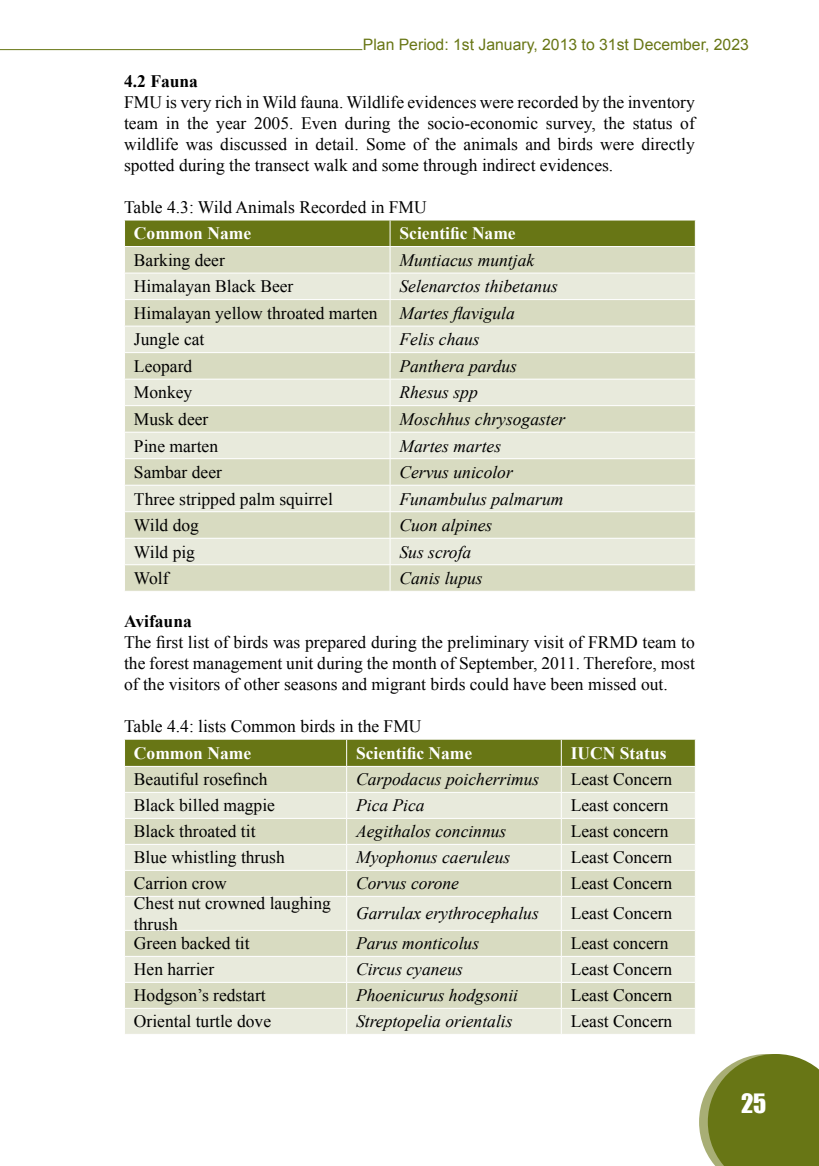
<style>
.page{position:relative;width:819px;height:1166px;background:#fff}
.page>*{position:absolute;margin:0;border:0;box-sizing:border-box;transform-origin:0 0}
.t1{font:24.5px "Impact";color:#fff}
.t2{font:17.5px/21px "Times New Roman";color:#000;text-align:justify}
.t3{font:italic 17.5px "Times New Roman";color:#000}
.t4{font:700 17.5px "Times New Roman";color:#fff}
.t5{font:700 17.5px "Times New Roman";color:#000}
.t6{font:15.75px "Arial";color:#687615}
</style>
<div class="page">
<hr style="left:0;top:49px;width:362px;height:1px;background:#687615">
<svg style="left:699px;top:1054px;width:120px;height:112px;background:#7d8936"></svg>
<svg style="left:124px;top:220px;width:571px;height:371px;background:#d8dbc2"></svg>
<svg style="left:125px;top:897px;width:569px;height:137px;background:#e2e4d2"></svg>
<svg style="left:124px;top:739px;width:571px;height:157px;background:#ccd0af"></svg>
<hr style="left:346px;top:897px;width:1px;height:33px;background:#fff">
<hr style="left:561px;top:897px;width:1px;height:33px;background:#fff">
<hr style="left:124px;top:930px;width:222px;height:1px;background:#fff">
<hr style="left:346px;top:930px;width:215px;height:1px;background:#fff">
<hr style="left:561px;top:930px;width:134px;height:1px;background:#fff">
<hr style="left:124px;top:956px;width:222px;height:1px;background:#fff">
<hr style="left:346px;top:956px;width:215px;height:1px;background:#fff">
<hr style="left:561px;top:956px;width:134px;height:1px;background:#fff">
<hr style="left:124px;top:982px;width:222px;height:1px;background:#fff">
<hr style="left:346px;top:982px;width:215px;height:1px;background:#fff">
<hr style="left:561px;top:982px;width:134px;height:1px;background:#fff">
<hr style="left:124px;top:1008px;width:222px;height:1px;background:#fff">
<hr style="left:346px;top:1008px;width:215px;height:1px;background:#fff">
<svg style="left:346px;top:931px;width:1px;height:103px"></svg>
<hr style="left:561px;top:1008px;width:134px;height:1px;background:#fff">
<svg style="left:561px;top:931px;width:1px;height:103px"></svg>
<svg style="left:694px;top:931px;width:1px;height:103px"></svg>
<p class="t6" style="left:363px;top:36px;width:387px">Plan Period: 1st January, 2013 to 31st December, 2023</p>
<p class="t5" style="left:124px;top:71px;width:75px">4.2 Fauna</p>
<p class="t2" style="left:124px;top:91px;width:572px">FMU is very rich in Wild fauna. Wildlife evidences were recorded by the inventory team in the year 2005. Even during the socio-economic survey, the status of wildlife was discussed in detail. Some of the animals and birds were directly spotted during the transect walk and some through indirect evidences.</p>
<p class="t2" style="left:124px;top:196px;width:304px">Table 4.3: Wild Animals Recorded in FMU</p>
<p class="t4" style="left:134px;top:223px;width:119px">Common Name</p>
<p class="t4" style="left:399px;top:223px;width:118px">Scientific Name</p>
<p class="t2" style="left:134px;top:249px;width:92px">Barking deer</p>
<p class="t3" style="left:399px;top:248px;width:136px">Muntiacus muntjak</p>
<p class="t2" style="left:134px;top:276px;width:161px">Himalayan Black Beer</p>
<p class="t3" style="left:399px;top:274px;width:160px">Selenarctos thibetanus</p>
<p class="t2" style="left:134px;top:302px;width:245px">Himalayan yellow throated marten</p>
<p class="t3" style="left:399px;top:301px;width:117px">Martes flavigula</p>
<p class="t2" style="left:134px;top:329px;width:72px">Jungle cat</p>
<p class="t3" style="left:399px;top:327px;width:82px">Felis chaus</p>
<p class="t2" style="left:134px;top:355px;width:60px">Leopard</p>
<p class="t3" style="left:399px;top:354px;width:119px">Panthera pardus</p>
<p class="t2" style="left:134px;top:382px;width:60px">Monkey</p>
<p class="t3" style="left:399px;top:380px;width:80px">Rhesus spp</p>
<p class="t2" style="left:134px;top:408px;width:76px">Musk deer</p>
<p class="t3" style="left:399px;top:407px;width:167px">Moschhus chrysogaster</p>
<p class="t2" style="left:134px;top:435px;width:86px">Pine marten</p>
<p class="t3" style="left:399px;top:434px;width:103px">Martes martes</p>
<p class="t2" style="left:134px;top:461px;width:89px">Sambar deer</p>
<p class="t3" style="left:399px;top:460px;width:115px">Cervus unicolor</p>
<p class="t2" style="left:134px;top:488px;width:200px">Three stripped palm squirrel</p>
<p class="t3" style="left:399px;top:487px;width:165px">Funambulus palmarum</p>
<p class="t2" style="left:134px;top:514px;width:66px">Wild dog</p>
<p class="t3" style="left:399px;top:513px;width:94px">Cuon alpines</p>
<p class="t2" style="left:134px;top:541px;width:63px">Wild pig</p>
<p class="t3" style="left:399px;top:540px;width:73px">Sus scrofa</p>
<p class="t2" style="left:134px;top:567px;width:36px">Wolf</p>
<p class="t3" style="left:399px;top:566px;width:85px">Canis lupus</p>
<p class="t5" style="left:124px;top:611px;width:69px">Avifauna</p>
<p class="t2" style="left:124px;top:631px;width:572px">The first list of birds was prepared during the preliminary visit of FRMD team to the forest management unit during the month of September, 2011. Therefore, most of the visitors of other seasons and migrant birds could have been missed out.</p>
<p class="t2" style="left:124px;top:715px;width:299px">Table 4.4: lists Common birds in the FMU</p>
<p class="t4" style="left:134px;top:743px;width:119px">Common Name</p>
<p class="t4" style="left:356px;top:743px;width:118px">Scientific Name</p>
<p class="t4" style="left:570px;top:743px;width:97px">IUCN Status</p>
<p class="t2" style="left:134px;top:769px;width:135px">Beautiful rosefinch</p>
<p class="t3" style="left:356px;top:767px;width:185px">Carpodacus poicherrimus</p>
<p class="t2" style="left:570px;top:769px;width:103px">Least Concern</p>
<p class="t2" style="left:134px;top:795px;width:142px">Black billed magpie</p>
<p class="t3" style="left:356px;top:793px;width:70px">Pica Pica</p>
<p class="t2" style="left:570px;top:795px;width:99px">Least concern</p>
<p class="t2" style="left:134px;top:821px;width:123px">Black throated tit</p>
<p class="t3" style="left:356px;top:819px;width:152px">Aegithalos concinnus</p>
<p class="t2" style="left:570px;top:821px;width:99px">Least concern</p>
<p class="t2" style="left:134px;top:847px;width:152px">Blue whistling thrush</p>
<p class="t3" style="left:356px;top:845px;width:156px">Myophonus caeruleus</p>
<p class="t2" style="left:570px;top:847px;width:103px">Least Concern</p>
<p class="t2" style="left:134px;top:873px;width:94px">Carrion crow</p>
<p class="t3" style="left:356px;top:871px;width:104px">Corvus corone</p>
<p class="t2" style="left:570px;top:873px;width:103px">Least Concern</p>
<p class="t2" style="left:134px;top:892px;width:198px">Chest nut crowned laughing thrush</p>
<p class="t3" style="left:356px;top:901px;width:184px">Garrulax erythrocephalus</p>
<p class="t2" style="left:570px;top:903px;width:103px">Least Concern</p>
<p class="t2" style="left:134px;top:933px;width:117px">Green backed tit</p>
<p class="t3" style="left:356px;top:931px;width:124px">Parus monticolus</p>
<p class="t2" style="left:570px;top:933px;width:99px">Least concern</p>
<p class="t2" style="left:134px;top:959px;width:82px">Hen harrier</p>
<p class="t3" style="left:356px;top:957px;width:108px">Circus cyaneus</p>
<p class="t2" style="left:570px;top:959px;width:103px">Least Concern</p>
<p class="t2" style="left:134px;top:985px;width:133px">Hodgson’s redstart</p>
<p class="t3" style="left:356px;top:983px;width:163px">Phoenicurus hodgsonii</p>
<p class="t2" style="left:570px;top:985px;width:103px">Least Concern</p>
<p class="t2" style="left:134px;top:1011px;width:139px">Oriental turtle dove</p>
<p class="t3" style="left:356px;top:1009px;width:158px">Streptopelia orientalis</p>
<p class="t2" style="left:570px;top:1011px;width:103px">Least Concern</p>
<h1 class="t1" style="left:741px;top:1084px;width:27px">25</h1>
</div>
